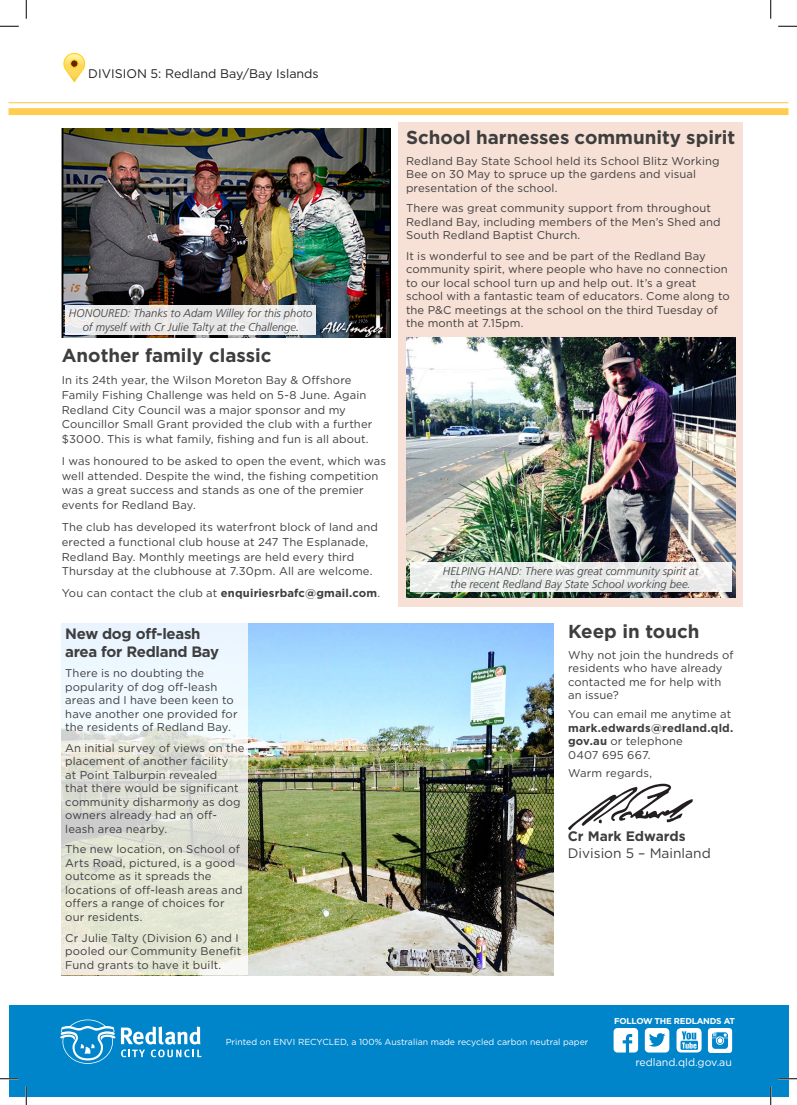
<style>
.page{position:relative;width:797px;height:1105px;background:#fff}
.page>*{position:absolute;margin:0;border:0;box-sizing:border-box;transform-origin:0 0}
.Division_Header{font:700 18.75px "Gotham";color:#3e3e3f}
.Sub_header{font:700 15px/18px "Gotham";letter-spacing:-.02em;color:#3e3e3f}
.Signature_-_DIV{font:13.75px "Gotham";color:#3e3e3f}
.Signature_-_NAME{font:700 13.75px "Gotham";color:#3e3e3f}
.Division_heading_for{font:12.5px "Gotham";color:#231f20}
.Body_Copy{font:11.25px/13.5px "Gotham";letter-spacing:.01em;color:#3e3e3f}
.Photo_caption{font:italic 300 11.25px/13.5px "Frutiger LT";color:#3e3e3f;text-align:center}
.Body_Copy-2{font:700 11.25px "Gotham";letter-spacing:.015em;color:#3e3e3f}
.t1{font:10.62px "Gotham";color:#fff}
.t2{font:8.75px "Gotham";color:#fff}
.t3{font:700 8.5px "Gotham";letter-spacing:-.03em;color:#fff}
.s1{font-family:"Gotham";font-weight:400;font-style:normal}
.s2{font-weight:400}
.s3{font-weight:700}
</style>
<div class="page">
<div style="left:9px;top:1005px;width:779px;height:91px;background:#0084ca"></div>
<svg style="left:121px;top:1026px;width:80px;height:31px"></svg>
<svg style="left:60px;top:1019px;width:55px;height:45px"></svg>
<svg style="left:613px;top:1028px;width:25px;height:24px"></svg>
<svg style="left:645px;top:1028px;width:24px;height:24px"></svg>
<img style="left:707px;top:1028px;width:26px;height:25px">
<div style="left:676px;top:1028px;width:25px;height:24px;background:#fff;border-radius:5px"></div>
<img style="left:680px;top:1031px;width:20px;height:21px">
<div style="left:398px;top:122px;width:345px;height:485px;background:#f7e0d5"></div>
<div style="left:9px;top:108px;width:779px;height:7px;background:#fecc4e"></div>
<hr style="left:9px;top:102px;width:779px;height:1px;background:#fecc4e">
<svg style="left:64px;top:53px;width:21px;height:29px"></svg>
<div style="left:71px;top:60px;width:7px;height:7px;border:1px solid #feca0a;border-radius:50%"></div>
<img style="left:62px;top:129px;width:329px;height:209px">
<img style="left:248px;top:623px;width:305px;height:352px">
<img style="left:406px;top:338px;width:329px;height:259px">
<svg style="left:568px;top:784px;width:125px;height:46px"></svg>
<svg style="left:65px;top:305px;width:251px;height:29px;background:#e9e9e9"></svg>
<svg style="left:410px;top:563px;width:321px;height:29px;background:#ebedeb"></svg>
<svg style="left:62px;top:623px;width:186px;height:352px"></svg>
<svg style="left:0;top:25px;width:19px;height:2px"></svg>
<svg style="left:778px;top:25px;width:19px;height:2px"></svg>
<svg style="left:0;top:1078px;width:19px;height:1px"></svg>
<svg style="left:778px;top:1078px;width:19px;height:1px"></svg>
<svg style="left:25px;top:0;width:2px;height:19px"></svg>
<svg style="left:25px;top:1086px;width:2px;height:19px"></svg>
<svg style="left:770px;top:0;width:1px;height:19px"></svg>
<svg style="left:770px;top:1086px;width:1px;height:19px"></svg>
<p class="Division_heading_for" style="left:88px;top:66px;width:232px">DIVISION 5: Redland Bay/Bay Islands</p>
<p class="Photo_caption" style="left:69px;top:307px;width:245px">HONOURED: Thanks to Adam Willey for this photo of myself with Cr Julie Talty at the Challenge<span class="s1">.</span></p>
<p class="Division_Header" style="left:62px;top:343px;width:211px">Another family classic</p>
<p class="Body_Copy" style="left:62px;top:372px;width:312px;line-height:14.8px">In its 24th year, the Wilson Moreton Bay &amp; Offshore Family Fishing Challenge was held on 5-8 June. Again Redland City Council was a major sponsor and my Councillor Small Grant provided the club with a further $3000. This is what family, fishing and fun is all about.</p>
<p class="Body_Copy" style="left:62px;top:453px;width:326px;line-height:14.8px">I was honoured to be asked to open the event, which was well attended. Despite the wind, the fishing competition was a great success and stands as one of the premier events for Redland Bay.</p>
<p class="Body_Copy" style="left:62px;top:519px;width:318px;line-height:14.8px">The club has developed its waterfront block of land and erected a functional club house at 247 The Esplanade, Redland Bay. Monthly meetings are held every third Thursday at the clubhouse at 7.30pm. All are welcome.</p>
<p class="Body_Copy-2" style="left:62px;top:586px;width:320px"><span class="s2">You can contact the club at</span> enquiriesrbafc@gmail.com<span class="s2">.</span></p>
<p class="Sub_header" style="left:65px;top:624px;width:155px">New dog off-leash area for Redland Bay</p>
<p class="Body_Copy" style="left:65px;top:666px;width:174px">There is no doubting the popularity of dog off-leash areas and I have been keen to have another one provided for the residents of Redland Bay.</p>
<p class="Body_Copy" style="left:65px;top:741px;width:181px">An initial survey of views on the placement of another facility<br>at Point Talburpin revealed<br>that there would be significant community disharmony as dog owners already had an off&shy;leash area nearby.</p>
<p class="Body_Copy" style="left:65px;top:842px;width:179px">The new location, on School of<br>Arts Road, pictured, is a good outcome as it spreads the locations of off-leash areas and offers a range of choices for our residents.</p>
<p class="Body_Copy" style="left:65px;top:931px;width:178px">Cr Julie Talty (Division 6) and I pooled our Community Benefit<br>Fund grants to have it built.</p>
<p class="Division_Header" style="left:406px;top:125px;width:331px">School harnesses community spirit</p>
<p class="Body_Copy" style="left:406px;top:154px;width:315px">Redland Bay State School held its School Blitz Working<br>Bee on 30 May to spruce up the gardens and visual presentation of the school.</p>
<p class="Body_Copy" style="left:406px;top:201px;width:316px">There was great community support from throughout<br>Redland Bay, including members of the Men’s Shed and<br>South Redland Baptist Church.</p>
<p class="Body_Copy" style="left:406px;top:249px;width:325px">It is wonderful to see and be part of the Redland Bay community spirit, where people who have no connection to our local school turn up and help out. It’s a great school with a fantastic team of educators. Come along to the P&amp;C meetings at the school on the third Tuesday of the month at 7.15pm.</p>
<p class="Photo_caption" style="left:443px;top:564px;width:257px">HELPING HAND: There was great community spirit at the recent Redland Bay State School working bee.</p>
<p class="Division_Header" style="left:568px;top:619px;width:133px">Keep in touch</p>
<p class="Body_Copy" style="left:568px;top:648px;width:167px">Why not join the hundreds of residents who have already contacted me for help with an issue?</p>
<p class="Body_Copy" style="left:568px;top:707px;width:167px">You can email me anytime at <span class="s3">mark.edwards@redland.qld. gov.au</span> or telephone<br>0407 695 667.</p>
<p class="Body_Copy" style="left:568px;top:766px;width:86px">Warm regards,</p>
<p class="Signature_-_NAME" style="left:568px;top:827px;width:119px">Cr Mark Edwards</p>
<p class="Signature_-_DIV" style="left:568px;top:844px;width:144px">Division 5 – Mainland</p>
<p class="t3" style="left:614px;top:1016px;width:122px">FOLLOW THE REDLANDS AT</p>
<p class="t2" style="left:226px;top:1036px;width:364px">Printed on ENVI RECYCLED, a 100% Australian made recycled carbon neutral paper</p>
<p class="t1" style="left:635px;top:1055px;width:98px">redland.qld.gov.au</p>
</div>
